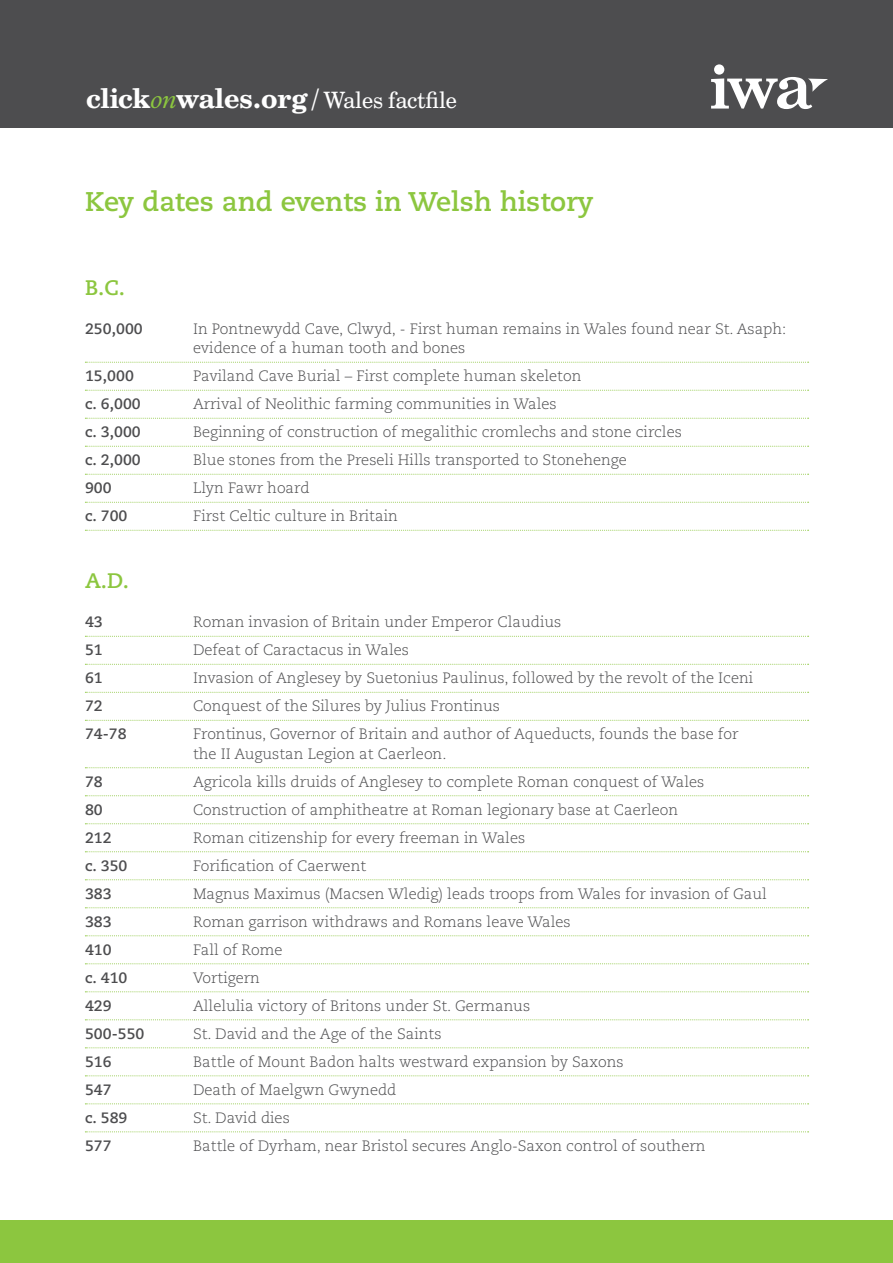
<style>
.page{position:relative;width:893px;height:1263px;background:#fff}
.page>*{position:absolute;margin:0;border:0;box-sizing:border-box;transform-origin:0 0}
.t1{font:700 27px "Caecilia";color:#8cc63f}
.t2{font:700 27px "Century Schoolbook BT";letter-spacing:-.02em;color:#fff}
.t3{font:700 21px "Caecilia";color:#8cc63f}
.t4{font:300 15px/19.5px "Caecilia";color:#4d4d4f}
.t5{font:700 15px "Caecilia";color:#4d4d4f}
.s1{font-family:"M Plantin";font-weight:400;font-style:italic;color:#8cc63f}
.s2{font-weight:400;font-size:22.5px}
</style>
<div class="page">
<div style="left:0;top:0;width:893px;height:128px;background:#4d4d4f"></div>
<div style="left:0;top:1220px;width:893px;height:43px;background:#8cc63f"></div>
<svg style="left:85px;top:362px;width:724px;height:1px"></svg>
<svg style="left:85px;top:390px;width:724px;height:1px"></svg>
<svg style="left:85px;top:418px;width:724px;height:1px"></svg>
<svg style="left:85px;top:446px;width:724px;height:1px"></svg>
<svg style="left:85px;top:474px;width:724px;height:1px"></svg>
<svg style="left:85px;top:502px;width:724px;height:1px"></svg>
<svg style="left:85px;top:530px;width:724px;height:1px"></svg>
<svg style="left:85px;top:636px;width:724px;height:1px"></svg>
<svg style="left:85px;top:664px;width:724px;height:1px"></svg>
<svg style="left:85px;top:692px;width:724px;height:1px"></svg>
<svg style="left:85px;top:720px;width:724px;height:1px"></svg>
<svg style="left:85px;top:767px;width:724px;height:1px"></svg>
<svg style="left:85px;top:795px;width:724px;height:1px"></svg>
<svg style="left:85px;top:823px;width:724px;height:1px"></svg>
<svg style="left:85px;top:851px;width:724px;height:1px"></svg>
<svg style="left:85px;top:879px;width:724px;height:1px"></svg>
<svg style="left:85px;top:907px;width:724px;height:1px"></svg>
<svg style="left:85px;top:935px;width:724px;height:1px"></svg>
<svg style="left:85px;top:963px;width:724px;height:1px"></svg>
<svg style="left:85px;top:991px;width:724px;height:1px"></svg>
<svg style="left:85px;top:1019px;width:724px;height:1px"></svg>
<svg style="left:85px;top:1047px;width:724px;height:1px"></svg>
<svg style="left:85px;top:1075px;width:724px;height:1px"></svg>
<svg style="left:85px;top:1103px;width:724px;height:1px"></svg>
<svg style="left:85px;top:1131px;width:724px;height:1px"></svg>
<svg style="left:711px;top:64px;width:117px;height:45px"></svg>
<h1 class="t2" style="left:86px;top:81px;width:372px">click<span class="s1">on</span>wales.org / <span class="s2">Wales factfile</span></h1>
<h1 class="t1" style="left:85px;top:186px;width:510px">Key dates and events in Welsh history</h1>
<h2 class="t3" style="left:85px;top:275px;width:42px">B.C.</h2>
<p class="t5" style="left:85px;top:320px;width:59px">250,000</p>
<p class="t4" style="left:193px;top:319px;width:595px">In Pontnewydd Cave, Clwyd, - First human remains in Wales found near St. Asaph: evidence of a human tooth and bones</p>
<p class="t5" style="left:85px;top:367px;width:50px">15,000</p>
<p class="t4" style="left:193px;top:367px;width:390px">Paviland Cave Burial – First complete human skeleton</p>
<p class="t5" style="left:85px;top:395px;width:57px">c. 6,000</p>
<p class="t4" style="left:193px;top:395px;width:365px">Arrival of Neolithic farming communities in Wales</p>
<p class="t5" style="left:85px;top:423px;width:57px">c. 3,000</p>
<p class="t4" style="left:193px;top:423px;width:490px">Beginning of construction of megalithic cromlechs and stone circles</p>
<p class="t5" style="left:85px;top:451px;width:57px">c. 2,000</p>
<p class="t4" style="left:193px;top:451px;width:435px">Blue stones from the Preseli Hills transported to Stonehenge</p>
<p class="t5" style="left:85px;top:479px;width:28px">900</p>
<p class="t4" style="left:193px;top:479px;width:118px">Llyn Fawr hoard</p>
<p class="t5" style="left:85px;top:507px;width:44px">c. 700</p>
<p class="t4" style="left:193px;top:507px;width:206px">First Celtic culture in Britain</p>
<h2 class="t3" style="left:85px;top:569px;width:45px">A.D.</h2>
<p class="t5" style="left:85px;top:613px;width:19px">43</p>
<p class="t4" style="left:193px;top:613px;width:370px">Roman invasion of Britain under Emperor Claudius</p>
<p class="t5" style="left:85px;top:641px;width:19px">51</p>
<p class="t4" style="left:193px;top:641px;width:217px">Defeat of Caractacus in Wales</p>
<p class="t5" style="left:85px;top:669px;width:19px">61</p>
<p class="t4" style="left:193px;top:669px;width:562px">Invasion of Anglesey by Suetonius Paulinus, followed by the revolt of the Iceni</p>
<p class="t5" style="left:85px;top:697px;width:19px">72</p>
<p class="t4" style="left:193px;top:697px;width:308px">Conquest of the Silures by Julius Frontinus</p>
<p class="t5" style="left:85px;top:725px;width:43px">74-78</p>
<p class="t4" style="left:193px;top:725px;width:547px">Frontinus, Governor of Britain and author of Aqueducts, founds the base for the II Augustan Legion at Caerleon.</p>
<p class="t5" style="left:85px;top:773px;width:19px">78</p>
<p class="t4" style="left:193px;top:772px;width:513px">Agricola kills druids of Anglesey to complete Roman conquest of Wales</p>
<p class="t5" style="left:85px;top:801px;width:19px">80</p>
<p class="t4" style="left:193px;top:800px;width:487px">Construction of amphitheatre at Roman legionary base at Caerleon</p>
<p class="t5" style="left:85px;top:829px;width:28px">212</p>
<p class="t4" style="left:193px;top:828px;width:334px">Roman citizenship for every freeman in Wales</p>
<p class="t5" style="left:85px;top:857px;width:44px">c. 350</p>
<p class="t4" style="left:193px;top:856px;width:175px">Forification of Caerwent</p>
<p class="t5" style="left:85px;top:885px;width:28px">383</p>
<p class="t4" style="left:193px;top:884px;width:575px">Magnus Maximus (Macsen Wledig) leads troops from Wales for invasion of Gaul</p>
<p class="t5" style="left:85px;top:913px;width:28px">383</p>
<p class="t4" style="left:193px;top:912px;width:379px">Roman garrison withdraws and Romans leave Wales</p>
<p class="t5" style="left:85px;top:941px;width:28px">410</p>
<p class="t4" style="left:193px;top:940px;width:91px">Fall of Rome</p>
<p class="t5" style="left:85px;top:969px;width:44px">c. 410</p>
<p class="t4" style="left:193px;top:968px;width:68px">Vortigern</p>
<p class="t5" style="left:85px;top:997px;width:28px">429</p>
<p class="t4" style="left:193px;top:996px;width:339px">Allelulia victory of Britons under St. Germanus</p>
<p class="t5" style="left:85px;top:1025px;width:61px">500-550</p>
<p class="t4" style="left:193px;top:1024px;width:250px">St. David and the Age of the Saints</p>
<p class="t5" style="left:85px;top:1053px;width:28px">516</p>
<p class="t4" style="left:193px;top:1052px;width:432px">Battle of Mount Badon halts westward expansion by Saxons</p>
<p class="t5" style="left:85px;top:1081px;width:28px">547</p>
<p class="t4" style="left:193px;top:1080px;width:205px">Death of Maelgwn Gwynedd</p>
<p class="t5" style="left:85px;top:1109px;width:44px">c. 589</p>
<p class="t4" style="left:193px;top:1108px;width:98px">St. David dies</p>
<p class="t5" style="left:85px;top:1137px;width:28px">577</p>
<p class="t4" style="left:193px;top:1136px;width:514px">Battle of Dyrham, near Bristol secures Anglo-Saxon control of southern</p>
</div>
